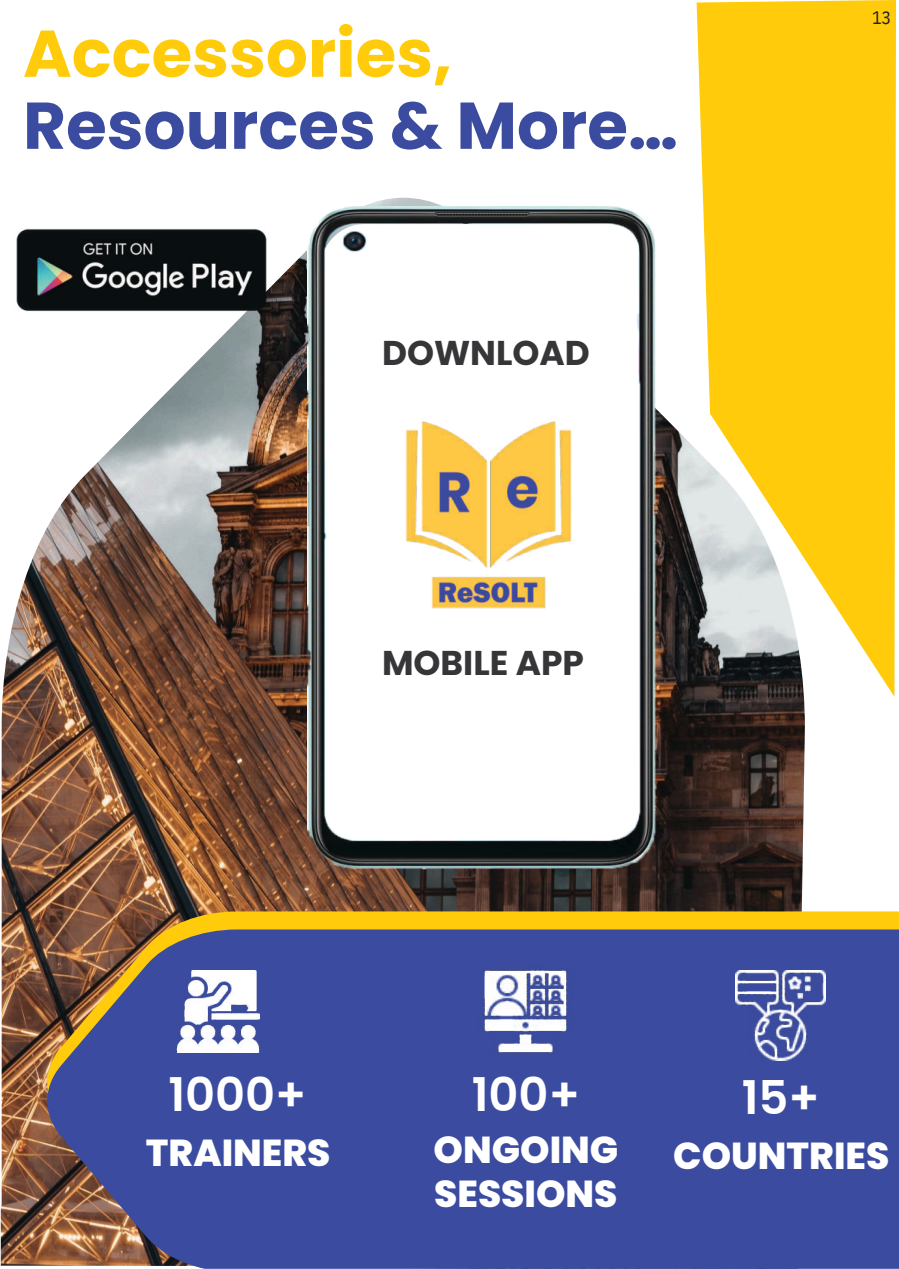
<style>
.page{position:relative;width:899px;height:1269px;background:#fff}
.page>*{position:absolute;margin:0;border:0;box-sizing:border-box;transform-origin:0 0}
.t1{font:700 66px/72px "Poppins";color:#3b4ca0}
.t2{font:600 46.5px "Poppins";color:#fff}
.t3{font:800 37.5px/43.8px "Poppins";color:#fff}
.t4{font:700 34.35px "Poppins";color:#363639}
.t5{font:18px "IBM Plex Sans Cond";color:#231f20}
.s1{color:#ffcb0b}
</style>
<div class="page">
<svg style="left:697px;top:0;width:199px;height:697px;background:#ffcf20"></svg>
<img style="left:1px;top:198px;width:803px;height:1068px">
<svg style="left:47px;top:911px;width:852px;height:18px;background:#e5b313"></svg>
<svg style="left:47px;top:929px;width:852px;height:340px;background:#424f98"></svg>
<img style="left:308px;top:207px;width:348px;height:662px">
<img style="left:372px;top:406px;width:234px;height:214px">
<img style="left:1px;top:222px;width:281px;height:98px">
<img style="left:478px;top:964px;width:95px;height:95px">
<img style="left:176px;top:971px;width:83px;height:82px">
<img style="left:736px;top:971px;width:90px;height:90px">
<p class="t1" style="left:23px;top:18px;width:656px"><span class="s1">Accessories,<br></span>Resources &amp; More…</p>
<p class="t4" style="left:382px;top:329px;width:209px">DOWNLOAD</p>
<p class="t4" style="left:382px;top:639px;width:203px">MOBILE APP</p>
<p class="t5" style="left:872px;top:5px;width:20px">13</p>
<p class="t2" style="left:168px;top:1062px;width:140px">1000+</p>
<p class="t3" style="left:146px;top:1131px;width:186px">TRAINERS</p>
<p class="t2" style="left:472px;top:1062px;width:110px">100+</p>
<p class="t3" style="left:434px;top:1128px;width:186px">ONGOING<br>SESSIONS</p>
<p class="t2" style="left:742px;top:1065px;width:80px">15+</p>
<p class="t3" style="left:673px;top:1134px;width:218px">COUNTRIES</p>
</div>
